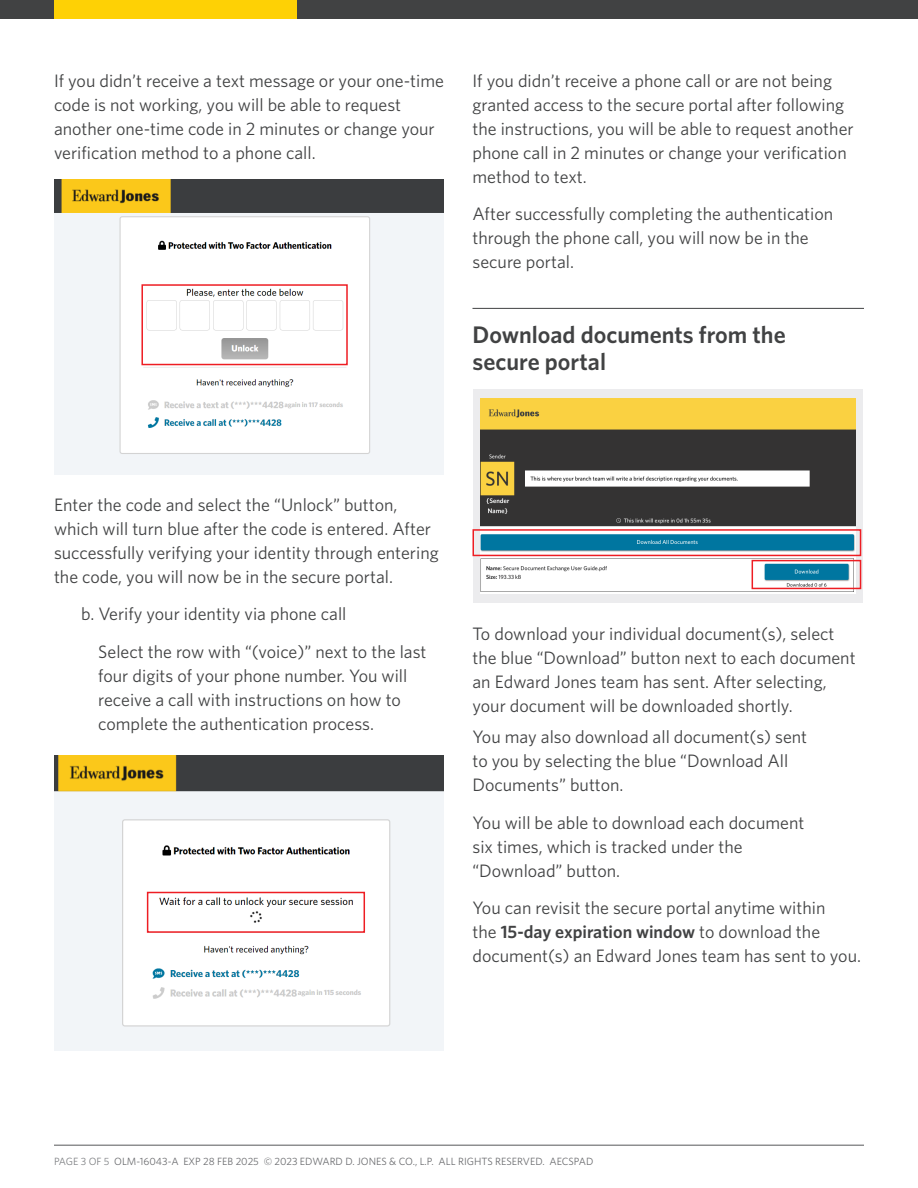
<style>
.page{position:relative;width:918px;height:1188px;background:#fff}
.page>*{position:absolute;margin:0;border:0;box-sizing:border-box;transform-origin:0 0}
.Section_Header{font:600 24px/27px "Whitney";color:#414243}
.Body{font:18px/24px "Whitney";color:#414243}
.Level_2_-_body{font:18px "Whitney";color:#414243}
.t1{font:10.5px "Whitney";color:#6c6d70}
.s1{font-weight:600}
.s2{color:#808285}
</style>
<div class="page">
<hr style="left:54px;top:1145px;width:810px;height:1px;background:#57585a">
<div style="left:0;top:0;width:918px;height:18px;background:#414243"></div>
<div style="left:54px;top:0;width:243px;height:18px;background:#fed105"></div>
<img style="left:54px;top:180px;width:390px;height:295px">
<div style="left:141px;top:284px;width:207px;height:81px;border:2px solid #ee1d23"></div>
<img style="left:54px;top:756px;width:390px;height:295px">
<div style="left:147px;top:892px;width:218px;height:41px;border:2px solid #ee1d23"></div>
<hr style="left:472px;top:308px;width:392px;height:1px;background:#414243">
<div style="left:473px;top:389px;width:390px;height:214px;background:#ececee"></div>
<img style="left:481px;top:398px;width:374px;height:195px">
<div style="left:472px;top:529px;width:389px;height:27px;border:2px solid #ee1d23"></div>
<div style="left:752px;top:560px;width:109px;height:29px;border:2px solid #ee1d23"></div>
<p class="Body" style="left:54px;top:68px;width:392px">If you didn’t receive a text message or your one-time code is not working, you will be able to request another one-time code in 2 minutes or change your verification method to a phone call.</p>
<p class="Body" style="left:472px;top:68px;width:383px">If you didn’t receive a phone call or are not being granted access to the secure portal after following the instructions, you will be able to request another phone call in 2 minutes or change your verification method to text.</p>
<p class="Body" style="left:472px;top:202px;width:362px">After successfully completing the authentication through the phone call, you will now be in the secure portal.</p>
<p class="Section_Header" style="left:472px;top:320px;width:315px">Download documents from the secure portal</p>
<p class="Body" style="left:54px;top:492px;width:386px">Enter the code and select the “Unlock” button, which will turn blue after the code is entered. After successfully verifying your identity through entering the code, you will now be in the secure portal.</p>
<p class="Level_2_-_body" style="left:81px;top:602px;width:267px">b. Verify your identity via phone call</p>
<p class="Body" style="left:98px;top:639px;width:330px">Select the row with “(voice)” next to the last four digits of your phone number. You will receive a call with instructions on how to complete the authentication process.</p>
<p class="Body" style="left:472px;top:622px;width:385px">To download your individual document(s), select the blue “Download” button next to each document an Edward Jones team has sent. After selecting, your document will be downloaded shortly.</p>
<p class="Body" style="left:472px;top:724px;width:336px">You may also download all document(s) sent to you by selecting the blue “Download All<br>Documents” button.</p>
<p class="Body" style="left:472px;top:810px;width:333px">You will be able to download each document six times, which is tracked under the “Download” button.</p>
<p class="Body" style="left:472px;top:895px;width:390px">You can revisit the secure portal anytime within<br>the <span class="s1">15-day expiration window</span> to download the document(s) an Edward Jones team has sent to you.</p>
<p class="t1" style="left:54px;top:1155px;width:541px"><span class="s2">PAGE 3 OF 5</span> OLM-16043-A EXP 28 FEB 2025 © 2023 EDWARD D. JONES &amp; CO., L.P. ALL RIGHTS RESERVED. AECSPAD</p>
</div>
